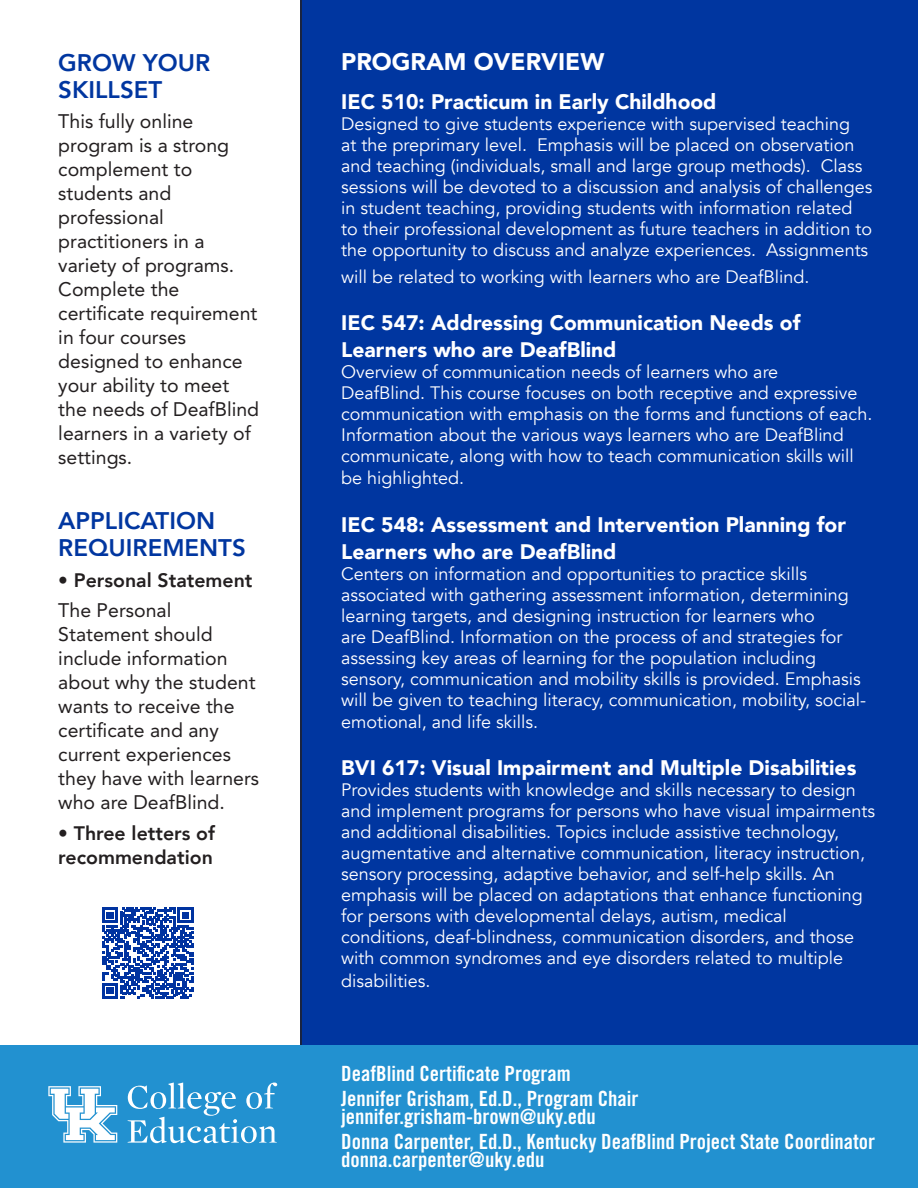
<style>
.page{position:relative;width:918px;height:1188px;background:#fff}
.page>*{position:absolute;margin:0;border:0;box-sizing:border-box;transform-origin:0 0}
.t1{font:800 24px/27px "Avenir";color:#0036a0}
.t2{font:900 24px "Avenir";color:#fff}
.t3{font:900 21px/27px "Avenir";color:#fff}
.t4{font:21px/18px "Trade Gothic LT Pro Bd Cn 20";color:#fff}
.t5{font:19.5px/24px "Avenir";color:#231f20}
.t6{font:800 19.5px/24px "Avenir";color:#231f20}
.t7{font:18px/21.1px "Avenir";color:#fff}
</style>
<div class="page">
<div style="left:300px;top:0;width:618px;height:1045px;background:#0036a0"></div>
<div style="left:0;top:1045px;width:918px;height:143px;background:#2291d0"></div>
<svg style="left:48px;top:1086px;width:69px;height:57px"></svg>
<svg style="left:128px;top:1083px;width:149px;height:60px"></svg>
<svg style="left:102px;top:907px;width:91px;height:92px"></svg>
<p class="t1" style="left:58px;top:49px;width:153px">GROW YOUR<br>SKILLSET</p>
<p class="t5" style="left:58px;top:110px;width:202px">This fully online program is a strong complement to students and professional practitioners in a variety of programs.<br>Complete the certificate requirement in four courses designed to enhance your ability to meet the needs of DeafBlind learners in a variety of settings.</p>
<p class="t1" style="left:58px;top:507px;width:189px">APPLICATION<br>REQUIREMENTS</p>
<p class="t6" style="left:58px;top:568px;width:196px">• Personal Statement</p>
<p class="t5" style="left:58px;top:599px;width:202px">The Personal<br>Statement should include information about why the student wants to receive the certificate and any current experiences they have with learners who are DeafBlind.</p>
<p class="t6" style="left:58px;top:821px;width:158px">• Three letters of recommendation</p>
<p class="t2" style="left:341px;top:41px;width:265px">PROGRAM OVERVIEW</p>
<p class="t3" style="left:341px;top:87px;width:377px">IEC 510: Practicum in Early Childhood</p>
<p class="t7" style="left:341px;top:113px;width:533px">Designed to give students experience with supervised teaching<br>at the preprimary level. Emphasis will be placed on observation and teaching (individuals, small and large group methods). Class sessions will be devoted to a discussion and analysis of challenges in student teaching, providing students with information related to their professional development as future teachers in addition to the opportunity to discuss and analyze experiences. Assignments</p>
<p class="t7" style="left:341px;top:266px;width:470px">will be related to working with learners who are DeafBlind.</p>
<p class="t3" style="left:341px;top:309px;width:461px">IEC 547: Addressing Communication Needs of<br>Learners who are DeafBlind</p>
<p class="t7" style="left:341px;top:361px;width:533px">Overview of communication needs of learners who are<br>DeafBlind. This course focuses on both receptive and expressive communication with emphasis on the forms and functions of each.<br>Information about the various ways learners who are DeafBlind communicate, along with how to teach communication skills will be highlighted.</p>
<p class="t3" style="left:341px;top:510px;width:506px">IEC 548: Assessment and Intervention Planning for<br>Learners who are DeafBlind</p>
<p class="t7" style="left:341px;top:563px;width:526px">Centers on information and opportunities to practice skills associated with gathering assessment information, determining learning targets, and designing instruction for learners who<br>are DeafBlind. Information on the process of and strategies for assessing key areas of learning for the population including sensory, communication and mobility skills is provided. Emphasis will be given to teaching literacy, communication, mobility, social&shy;emotional, and life skills.</p>
<p class="t3" style="left:341px;top:754px;width:517px">BVI 617: Visual Impairment and Multiple Disabilities</p>
<p class="t7" style="left:341px;top:780px;width:535px">Provides students with knowledge and skills necessary to design and implement programs for persons who have visual impairments and additional disabilities. Topics include assistive technology, augmentative and alternative communication, literacy instruction, sensory processing, adaptive behavior, and self-help skills. An emphasis will be placed on adaptations that enhance functioning for persons with developmental delays, autism, medical conditions, deaf-blindness, communication disorders, and those with common syndromes and eye disorders related to multiple disabilities.</p>
<p class="t4" style="left:341px;top:1065px;width:231px">DeafBlind Certificate Program</p>
<p class="t4" style="left:341px;top:1089px;width:299px">Jennifer Grisham, Ed.D., Program Chair jennifer.grisham-brown@uky.edu</p>
<p class="t4" style="left:341px;top:1132px;width:535px">Donna Carpenter, Ed.D., Kentucky DeafBlind Project State Coordinator donna.carpenter@uky.edu</p>
</div>
